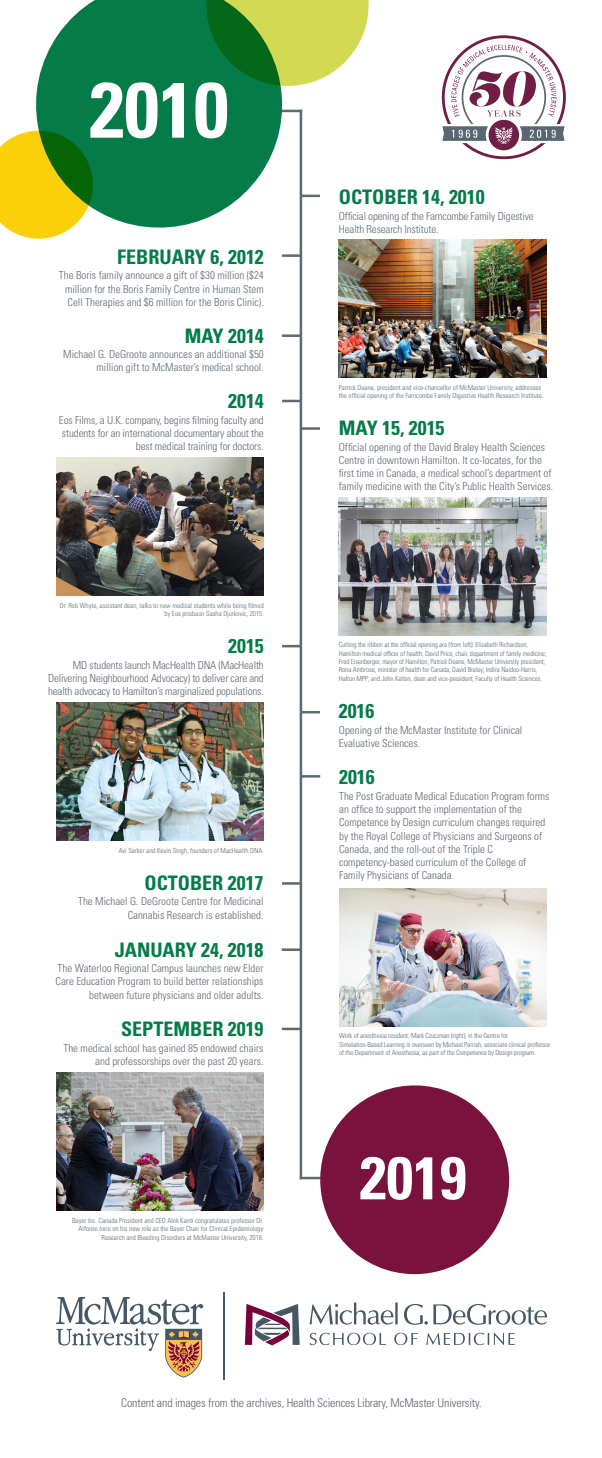
<style>
.page{position:relative;width:602px;height:1458px;background:#fff}
.page>*{position:absolute;margin:0;border:0;box-sizing:border-box;transform-origin:0 0}
.t1{font:700 condensed 78.25px "Univers LT Std";color:#fff}
.t2{font:700 condensed 60.1px "Univers LT Std";color:#fff}
.t3{font:700 condensed 20px "Univers LT Std";color:#067b4a}
.t4{font:300 condensed 12px "Univers LT Std";letter-spacing:-.01em;color:#5a6670}
.t5{font:300 condensed 11px/13.2px "Univers LT Std";color:#5d6a71;text-align:right}
.t6{font:300 condensed 7px/8.4px "Univers LT Std";letter-spacing:-.01em;color:#5d6a71}
</style>
<div class="page">
<hr style="left:299px;top:1177px;width:21px;height:2px;background:#5d6a71">
<hr style="left:281px;top:110px;width:21px;height:2px;background:#5d6a71">
<hr style="left:299px;top:110px;width:3px;height:1069px;background:#5d6a71">
<svg style="left:56px;top:1297px;width:147px;height:81px"></svg>
<hr style="left:223px;top:1293px;width:2px;height:87px;background:#475865">
<svg style="left:245px;top:1304px;width:54px;height:41px"></svg>
<svg style="left:309px;top:1333px;width:76px;height:12px"></svg>
<svg style="left:394px;top:1333px;width:23px;height:12px"></svg>
<svg style="left:426px;top:1333px;width:88px;height:12px"></svg>
<svg style="left:309px;top:1302px;width:88px;height:23px"></svg>
<svg style="left:404px;top:1304px;width:23px;height:21px"></svg>
<svg style="left:433px;top:1304px;width:113px;height:21px"></svg>
<svg style="left:441px;top:35px;width:125px;height:124px"></svg>
<svg style="left:34px;top:0;width:264px;height:228px;fill:#067b4a"></svg>
<svg style="left:0;top:131px;width:93px;height:108px;background:#b9b926"></svg>
<svg style="left:206px;top:0;width:162px;height:86px;background:#8eb754"></svg>
<svg style="left:307px;top:1085px;width:203px;height:190px;fill:#7a123e"></svg>
<svg style="left:302px;top:195px;width:18px;height:2px"></svg>
<img style="left:338px;top:240px;width:207px;height:138px">
<img style="left:56px;top:458px;width:207px;height:138px">
<img style="left:338px;top:497px;width:207px;height:138px">
<img style="left:56px;top:703px;width:207px;height:138px">
<img style="left:56px;top:1073px;width:207px;height:138px">
<hr style="left:282px;top:254px;width:19px;height:3px;background:#5d6a71">
<hr style="left:282px;top:334px;width:19px;height:3px;background:#5d6a71">
<svg style="left:282px;top:400px;width:17px;height:2px"></svg>
<hr style="left:301px;top:427px;width:19px;height:3px;background:#5d6a71">
<svg style="left:282px;top:645px;width:17px;height:2px"></svg>
<svg style="left:302px;top:711px;width:18px;height:2px"></svg>
<hr style="left:282px;top:882px;width:19px;height:3px;background:#5d6a71">
<hr style="left:301px;top:775px;width:19px;height:3px;background:#5d6a71">
<hr style="left:281px;top:948px;width:19px;height:3px;background:#5d6a71">
<svg style="left:281px;top:1028px;width:18px;height:2px"></svg>
<img style="left:339px;top:888px;width:207px;height:138px">
<h1 class="t1" style="left:89px;top:62px;width:140px">2010</h1>
<h3 class="t3" style="left:117px;top:244px;width:148px">FEBRUARY 6, 2012</h3>
<p class="t5" style="left:65px;top:269px;width:200px;text-align:justify;text-indent:-6px">The Boris family announce a gift of $30 million ($24 million for the Boris Family Centre in Human Stem Cell Therapies and $6 million for the Boris Clinic).</p>
<h3 class="t3" style="left:185px;top:323px;width:80px">MAY 2014</h3>
<p class="t5" style="left:63px;top:348px;width:202px">Michael G. DeGroote announces an additional $50 million gift to McMaster’s medical school.</p>
<h3 class="t3" style="left:228px;top:389px;width:37px">2014</h3>
<p class="t5" style="left:59px;top:413px;width:206px">Eos Films, a U.K. company, begins filming faculty and students for an international documentary about the best medical training for doctors.</p>
<p class="t6" style="left:60px;top:601px;width:205px;text-align:right">Dr. Rob Whyte, assistant dean, talks to new medical students while being filmed by Eos producer Sasha Djurkovic, 2015.</p>
<h3 class="t3" style="left:228px;top:633px;width:37px">2015</h3>
<p class="t5" style="left:48px;top:658px;width:217px;text-align:justify;text-indent:25px">MD students launch MacHealth DNA (MacHealth Delivering Neighbourhood Advocacy) to deliver care and health advocacy to Hamilton’s marginalized populations.</p>
<p class="t6" style="left:119px;top:846px;width:146px">Avi Sarker and Kevin Singh, founders of MacHealth DNA.</p>
<h3 class="t3" style="left:144px;top:870px;width:120px">OCTOBER 2017</h3>
<p class="t5" style="left:78px;top:895px;width:187px">The Michael G. DeGroote Centre for Medicinal<br>Cannabis Research is established.</p>
<h3 class="t3" style="left:115px;top:937px;width:150px">JANUARY 24, 2018</h3>
<p class="t5" style="left:55px;top:962px;width:209px">The Waterloo Regional Campus launches new Elder<br>Care Education Program to build better relationships between future physicians and older adults.</p>
<h3 class="t3" style="left:121px;top:1017px;width:144px">SEPTEMBER 2019</h3>
<p class="t5" style="left:63px;top:1041px;width:201px">The medical school has gained 85 endowed chairs and professorships over the past 20 years.</p>
<p class="t6" style="left:72px;top:1216px;width:193px;text-align:right">Bayer Inc. Canada President and CEO Alok Kanti congratulates professor Dr.<br>Alfonso Iorio on his new role as the Bayer Chair for Clinical Epidemiology<br>Research and Bleeding Disorders at McMaster University, 2018.</p>
<h3 class="t3" style="left:338px;top:184px;width:147px">OCTOBER 14, 2010</h3>
<p class="t5" style="left:338px;top:209px;width:196px;text-align:left">Official opening of the Farncombe Family Digestive<br>Health Research Institute.</p>
<p class="t6" style="left:338px;top:383px;width:206px">Patrick Deane, president and vice-chancellor of McMaster University, addresses the official opening of the Farncombe Family Digestive Health Research Institute.</p>
<h3 class="t3" style="left:338px;top:416px;width:107px">MAY 15, 2015</h3>
<p class="t5" style="left:338px;top:440px;width:216px;text-align:left">Official opening of the David Braley Health Sciences Centre in downtown Hamilton. It co-locates, for the first time in Canada, a medical school’s department of family medicine with the City’s Public Health Services.</p>
<p class="t6" style="left:338px;top:641px;width:209px">Cutting the ribbon at the official opening are (from left): Elizabeth Richardson, Hamilton medical officer of health; David Price, chair, department of family medicine; Fred Eisenberger, mayor of Hamilton; Patrick Deane, McMaster University president; Rona Ambrose, minister of health for Canada; David Braley; Indira Naidoo-Harris, Halton MPP; and John Kelton, dean and vice-president, Faculty of Health Sciences.</p>
<h3 class="t3" style="left:338px;top:699px;width:37px">2016</h3>
<p class="t5" style="left:338px;top:723px;width:185px;text-align:left">Opening of the McMaster Institute for Clinical<br>Evaluative Sciences.</p>
<h3 class="t3" style="left:339px;top:765px;width:37px">2016</h3>
<p class="t5" style="left:339px;top:789px;width:212px;text-align:left">The Post Graduate Medical Education Program forms an office to support the implementation of the Competence by Design curriculum changes required by the Royal College of Physicians and Surgeons of Canada, and the roll-out of the Triple C competency-based curriculum of the College of Family Physicians of Canada.</p>
<p class="t6" style="left:339px;top:1032px;width:213px">Work of anesthesia resident, Mark Czuczman (right), in the Centre for<br>Simulation-Based Learning is overseen by Michael Parrish, associate clinical professor of the Department of Anesthesia, as part of the Competence by Design program.</p>
<h2 class="t2" style="left:359px;top:1141px;width:108px">2019</h2>
<p class="t4" style="left:121px;top:1395px;width:362px">Content and images from the archives, Health Sciences Library, McMaster University.</p>
</div>
